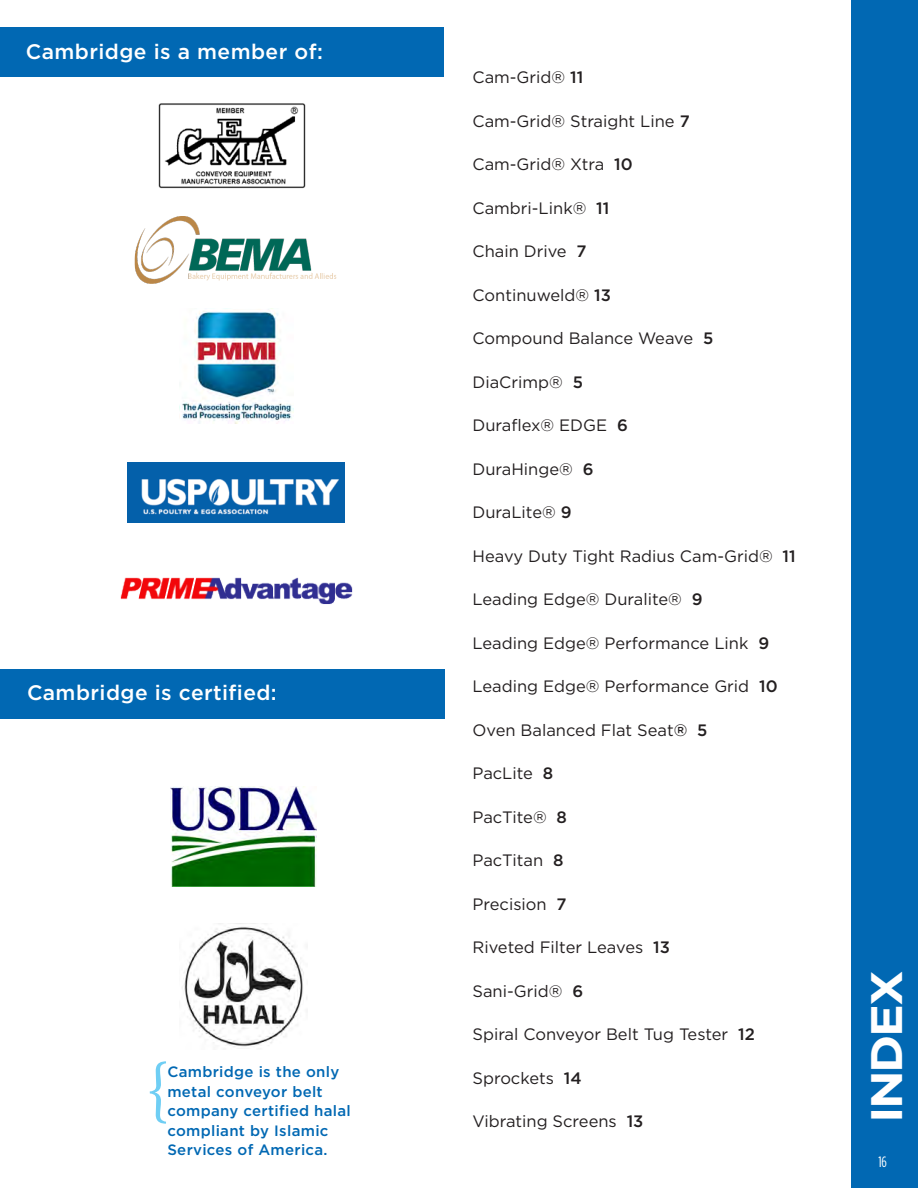
<style>
.page{position:relative;width:918px;height:1188px;background:#fff}
.page>*{position:absolute;margin:0;border:0;box-sizing:border-box;transform-origin:0 0}
.t1{font:70.95px "Minion Pro";color:#6fcef4}
.t2{font:700 44.1px "Gotham";letter-spacing:-.05em;color:#fff;scale:1.11 1}
.t3{font:500 21px "Gotham";letter-spacing:.02em;color:#fff}
.t4{font:16.5px "Gotham";color:#231f20}
.t5{font:500 15px/19.5px "Gotham";letter-spacing:.02em;color:#0168b3}
.t6{font:condensed 15px "Gotham HTF";color:#fff}
.s1{font-weight:500}
</style>
<div class="page">
<div style="left:0;top:27px;width:444px;height:49px;background:#0168b3"></div>
<div style="left:852px;top:0;width:66px;height:1188px;background:#0168b3"></div>
<img style="left:170px;top:786px;width:147px;height:101px">
<img style="left:184px;top:923px;width:120px;height:124px">
<img style="left:158px;top:103px;width:148px;height:86px">
<img style="left:134px;top:216px;width:203px;height:68px">
<img style="left:179px;top:309px;width:115px;height:114px">
<img style="left:127px;top:462px;width:217px;height:60px">
<div style="left:0;top:669px;width:445px;height:49px;background:#0168b3"></div>
<img style="left:120px;top:577px;width:233px;height:27px">
<p class="t3" style="left:26px;top:39px;width:299px">Cambridge is a member of:</p>
<p class="t3" style="left:27px;top:681px;width:251px">Cambridge is certified:</p>
<p class="t1" style="left:145px;top:1041px;width:26px">{</p>
<p class="t5" style="left:167px;top:1062px;width:185px">Cambridge is the only metal conveyor belt company certified halal compliant by Islamic<br>Services of America.</p>
<p class="t4" style="left:472px;top:68px;width:112px">Cam-Grid® <span class="s1">11</span></p>
<p class="t4" style="left:472px;top:112px;width:219px">Cam-Grid® Straight Line <span class="s1">7</span></p>
<p class="t4" style="left:472px;top:155px;width:162px">Cam-Grid® Xtra <span class="s1">10</span></p>
<p class="t4" style="left:472px;top:199px;width:138px">Cambri-Link® <span class="s1">11</span></p>
<p class="t4" style="left:472px;top:242px;width:116px">Chain Drive <span class="s1">7</span></p>
<p class="t4" style="left:472px;top:286px;width:140px">Continuweld® <span class="s1">13</span></p>
<p class="t4" style="left:472px;top:329px;width:242px">Compound Balance Weave <span class="s1">5</span></p>
<p class="t4" style="left:472px;top:373px;width:112px">DiaCrimp® <span class="s1">5</span></p>
<p class="t4" style="left:472px;top:416px;width:157px">Duraflex® EDGE <span class="s1">6</span></p>
<p class="t4" style="left:472px;top:460px;width:123px">DuraHinge® <span class="s1">6</span></p>
<p class="t4" style="left:472px;top:503px;width:101px">DuraLite® <span class="s1">9</span></p>
<p class="t4" style="left:472px;top:547px;width:325px">Heavy Duty Tight Radius Cam-Grid® <span class="s1">11</span></p>
<p class="t4" style="left:472px;top:590px;width:232px">Leading Edge® Duralite® <span class="s1">9</span></p>
<p class="t4" style="left:472px;top:634px;width:298px">Leading Edge® Performance Link <span class="s1">9</span></p>
<p class="t4" style="left:472px;top:677px;width:307px">Leading Edge® Performance Grid <span class="s1">10</span></p>
<p class="t4" style="left:472px;top:721px;width:237px">Oven Balanced Flat Seat<span class="s1">® 5</span></p>
<p class="t4" style="left:472px;top:764px;width:82px">PacLite <span class="s1">8</span></p>
<p class="t4" style="left:472px;top:808px;width:96px">PacTite® <span class="s1">8</span></p>
<p class="t4" style="left:472px;top:851px;width:93px">PacTitan <span class="s1">8</span></p>
<p class="t4" style="left:472px;top:895px;width:96px">Precision <span class="s1">7</span></p>
<p class="t4" style="left:472px;top:938px;width:199px">Riveted Filter Leaves <span class="s1">13</span></p>
<p class="t4" style="left:472px;top:982px;width:112px">Sani-Grid® <span class="s1">6</span></p>
<p class="t4" style="left:472px;top:1025px;width:284px">Spiral Conveyor Belt Tug Tester <span class="s1">12</span></p>
<p class="t4" style="left:472px;top:1069px;width:111px">Sprockets <span class="s1">14</span></p>
<p class="t4" style="left:472px;top:1112px;width:173px">Vibrating Screens <span class="s1">13</span></p>
<p class="t2" style="left:861px;top:1123px;width:139px;rotate:-90deg">INDEX</p>
<p class="t6" style="left:878px;top:1154px;width:10px">16</p>
</div>
